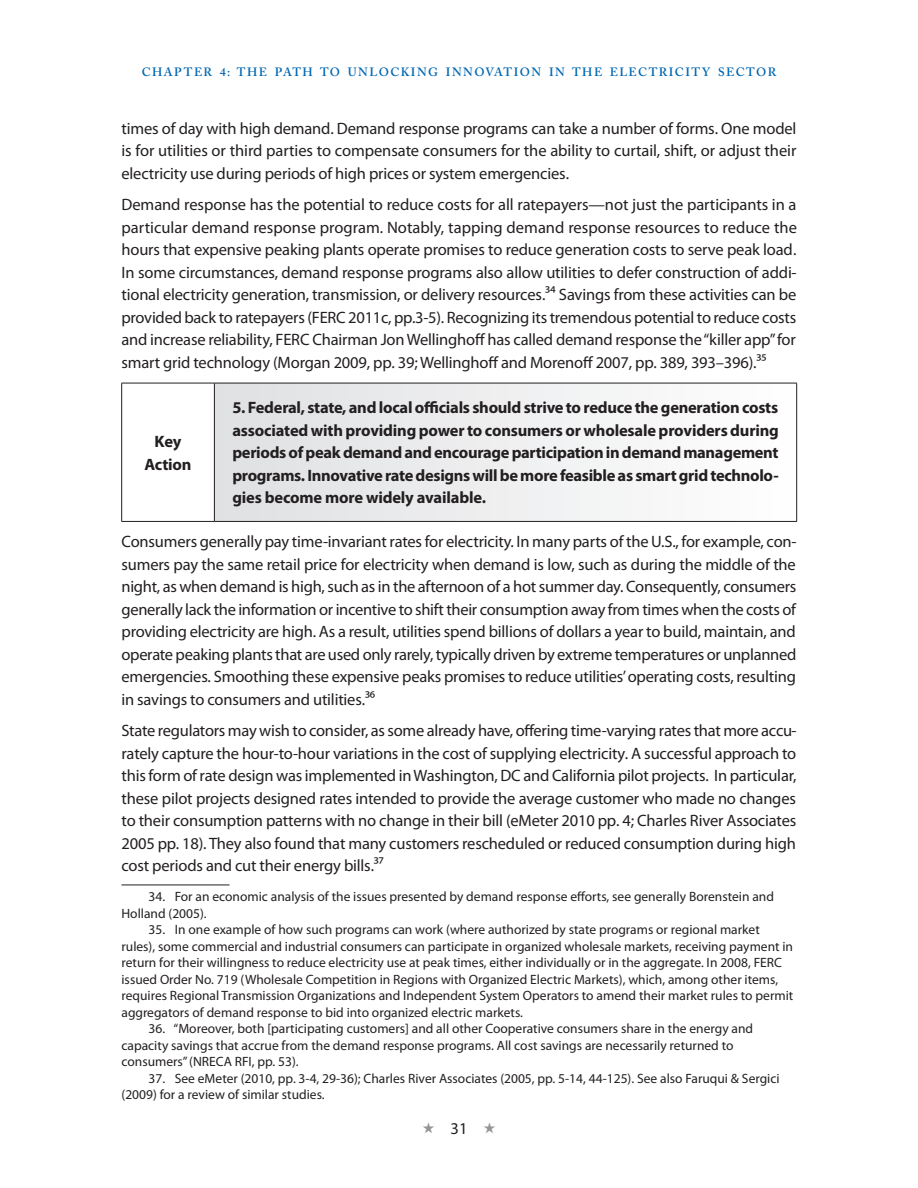
<style>
.page{position:relative;width:918px;height:1188px;background:#fff}
.page>*{position:absolute;margin:0;border:0;box-sizing:border-box;transform-origin:0 0}
.Text{font:16.5px/22.5px "Myriad Pro";letter-spacing:-.01em;color:#231f20;text-align:justify}
.Text-2{font:700 16.5px/22.5px "Myriad Pro";letter-spacing:-.01em;color:#231f20;text-align:justify}
.Footnote{font:16.5px/22.5px "Myriad Pro";letter-spacing:-.01em;color:#231f20;text-align:justify}
.Key_Action_Centered{font:700 16.5px/22.5px "Myriad Pro";letter-spacing:-.01em;color:#231f20;text-align:center}
.Footnote-2{font:13.5px/16.5px "Myriad Pro";color:#231f20}
.t1{font:600 12px "Adobe Caslon Pro";letter-spacing:.12em;color:#0168b3}
.s1{color:#939598}
</style>
<div class="page">
<div style="left:214px;top:383px;width:583px;height:138px;background:linear-gradient(to right,#dfe0e3,#fefefe)"></div>
<hr style="left:122px;top:383px;width:92px;height:1px;background:#231f20">
<hr style="left:121px;top:383px;width:1px;height:138px;background:#231f20">
<hr style="left:214px;top:383px;width:583px;height:1px;background:#231f20">
<hr style="left:214px;top:383px;width:1px;height:138px;background:#231f20">
<hr style="left:796px;top:383px;width:1px;height:138px;background:#231f20">
<hr style="left:122px;top:521px;width:92px;height:1px;background:#231f20">
<hr style="left:214px;top:521px;width:583px;height:1px;background:#231f20">
<hr style="left:122px;top:885px;width:108px;height:1px;background:#231f20">
<p class="t1" style="left:142px;top:65px;width:22px">CHAPTER</p>
<p class="t1" style="left:220px;top:65px;width:39px">4: THE</p>
<p class="t1" style="left:275px;top:65px;width:19px">PATH</p>
<p class="t1" style="left:320px;top:65px;width:11px">TO</p>
<p class="t1" style="left:348px;top:65px;width:22px">UNLOCKING</p>
<p class="t1" style="left:446px;top:65px;width:18px">INNO</p>
<p class="t1" style="left:486px;top:65px;width:19px">VATION</p>
<p class="t1" style="left:549px;top:65px;width:9px">IN</p>
<p class="t1" style="left:572px;top:65px;width:12px">THE</p>
<p class="t1" style="left:610px;top:65px;width:20px">ELECTRICITY</p>
<p class="t1" style="left:718px;top:65px;width:20px">SECTOR</p>
<p class="Footnote" style="left:122px;top:117px;width:676px">times of day with high demand. Demand response programs can take a number of forms. One model is for utilities or third parties to compensate consumers for the ability to curtail, shift, or adjust their electricity use during periods of high prices or system emergencies.</p>
<p class="Text" style="left:122px;top:193px;width:677px">Demand response has the potential to reduce costs for all ratepayers—not just the participants in a particular demand response program. Notably, tapping demand response resources to reduce the hours that expensive peaking plants operate promises to reduce generation costs to serve peak load.<br>In some circumstances, demand response programs also allow utilities to defer construction of addi&shy;tional electricity generation, transmission, or delivery resources.34 Savings from these activities can be provided back to ratepayers (FERC 2011c, pp.3-5). Recognizing its tremendous potential to reduce costs and increase reliability, FERC Chairman Jon Wellinghoff has called demand response the “killer app” for smart grid technology (Morgan 2009, pp. 39; Wellinghoff and Morenoff 2007, pp. 389, 393–396).35</p>
<p class="Text-2" style="left:232px;top:396px;width:548px">5. Federal, state, and local officials should strive to reduce the generation costs associated with providing power to consumers or wholesale providers during periods of peak demand and encourage participation in demand management programs. Innovative rate designs will be more feasible as smart grid technolo&shy;gies become more widely available.</p>
<p class="Text" style="left:122px;top:530px;width:677px">Consumers generally pay time-invariant rates for electricity. In many parts of the U.S., for example, con&shy;sumers pay the same retail price for electricity when demand is low, such as during the middle of the night, as when demand is high, such as in the afternoon of a hot summer day. Consequently, consumers generally lack the information or incentive to shift their consumption away from times when the costs of providing electricity are high. As a result, utilities spend billions of dollars a year to build, maintain, and operate peaking plants that are used only rarely, typically driven by extreme temperatures or unplanned emergencies. Smoothing these expensive peaks promises to reduce utilities’ operating costs, resulting in savings to consumers and utilities.36</p>
<p class="Text" style="left:122px;top:719px;width:677px">State regulators may wish to consider, as some already have, offering time-varying rates that more accu&shy;rately capture the hour-to-hour variations in the cost of supplying electricity. A successful approach to this form of rate design was implemented in Washington, DC and California pilot projects. In particular, these pilot projects designed rates intended to provide the average customer who made no changes to their consumption patterns with no change in their bill (eMeter 2010 pp. 4; Charles River Associates 2005 pp. 18). They also found that many customers rescheduled or reduced consumption during high cost periods and cut their energy bills.37</p>
<p class="Footnote-2" style="left:122px;top:888px;width:654px;text-indent:27px">34. For an economic analysis of the issues presented by demand response efforts, see generally Borenstein and<br>Holland (2005).</p>
<p class="Footnote-2" style="left:122px;top:921px;width:673px;text-indent:27px">35. In one example of how such programs can work (where authorized by state programs or regional market rules), some commercial and industrial consumers can participate in organized wholesale markets, receiving payment in return for their willingness to reduce electricity use at peak times, either individually or in the aggregate. In 2008, FERC issued Order No. 719 (Wholesale Competition in Regions with Organized Electric Markets), which, among other items, requires Regional Transmission Organizations and Independent System Operators to amend their market rules to permit aggregators of demand response to bid into organized electric markets.</p>
<p class="Footnote-2" style="left:122px;top:1020px;width:633px;text-indent:27px">36. “Moreover, both [participating customers] and all other Cooperative consumers share in the energy and capacity savings that accrue from the demand response programs. All cost savings are necessarily returned to consumers” (NRECA RFI, pp. 53).</p>
<p class="Footnote-2" style="left:122px;top:1070px;width:660px;text-indent:27px">37. See eMeter (2010, pp. 3-4, 29-36); Charles River Associates (2005, pp. 5-14, 44-125). See also Faruqui &amp; Sergici (2009) for a review of similar studies.</p>
<p class="Key_Action_Centered" style="left:144px;top:430px;width:49px">Key<br>Action</p>
<p class="Text" style="left:422px;top:1117px;width:75px"><span class="s1">★</span>31<span class="s1">★</span></p>
</div>
